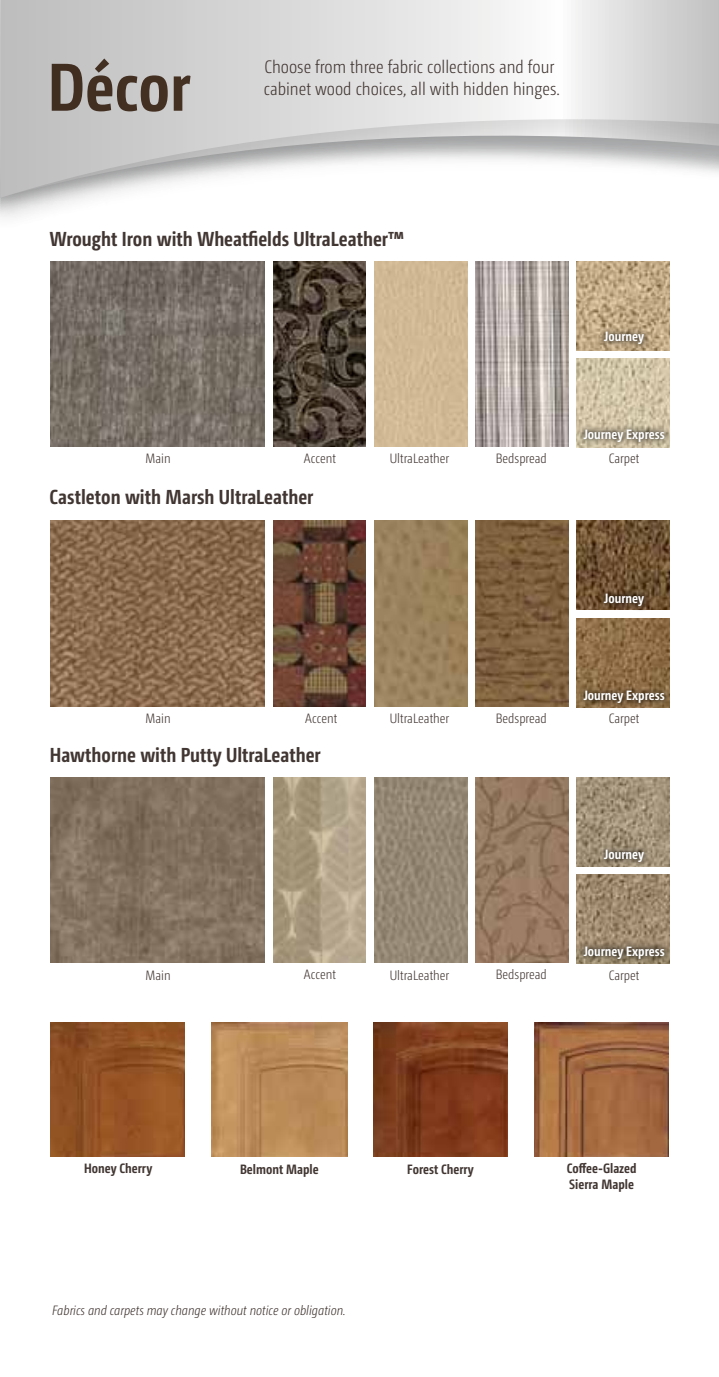
<style>
.page{position:relative;width:719px;height:1377px;background:#fff}
.page>*{position:absolute;margin:0;border:0;box-sizing:border-box;transform-origin:0 0}
.t1{font:700 67.5px "Camingo Dos Pro Cd";color:#553d2b}
.t2{font:700 20.25px "Camingo Dos Pro Cd";color:#413632}
.t3{font:300 18px/21.6px "Camingo Dos Pro Cd";color:#413632}
.t4{font:300 13.5px "Camingo Dos Pro Cd";color:#413632}
.t5{font:700 13.5px "Camingo Dos Pro Cd";color:#fff}
.t6{font:700 13.5px/16.2px "Camingo Dos Pro Cd";color:#413632}
.t7{font:italic 300 13.5px "Camingo Dos Pro Cd";color:#413632}
</style>
<div class="page">
<svg style="left:0;top:0;width:719px;height:198px"></svg>
<img style="left:51px;top:261px;width:214px;height:186px">
<img style="left:51px;top:521px;width:214px;height:185px">
<img style="left:51px;top:777px;width:214px;height:186px">
<div style="left:374px;top:261px;width:93px;height:186px;background:#d1b995"></div>
<img style="left:374px;top:521px;width:93px;height:185px">
<img style="left:374px;top:777px;width:93px;height:186px">
<img style="left:577px;top:261px;width:93px;height:89px">
<img style="left:577px;top:521px;width:93px;height:89px">
<img style="left:577px;top:777px;width:93px;height:89px">
<img style="left:577px;top:358px;width:93px;height:65px">
<img style="left:577px;top:618px;width:93px;height:66px">
<img style="left:577px;top:874px;width:93px;height:66px">
<img style="left:212px;top:1023px;width:135px;height:133px">
<img style="left:373px;top:1023px;width:134px;height:133px">
<img style="left:534px;top:1023px;width:134px;height:133px">
<img style="left:273px;top:261px;width:93px;height:186px">
<img style="left:273px;top:521px;width:93px;height:185px">
<img style="left:273px;top:777px;width:93px;height:186px">
<img style="left:476px;top:261px;width:92px;height:186px">
<img style="left:476px;top:521px;width:92px;height:185px">
<img style="left:476px;top:777px;width:92px;height:186px">
<img style="left:51px;top:1023px;width:134px;height:133px">
<svg style="left:598px;top:587px;width:53px;height:23px"></svg>
<svg style="left:598px;top:325px;width:53px;height:26px"></svg>
<svg style="left:598px;top:843px;width:53px;height:24px"></svg>
<svg style="left:577px;top:684px;width:93px;height:24px;background:#755b3a"></svg>
<svg style="left:577px;top:423px;width:93px;height:25px;background:#aca188"></svg>
<svg style="left:577px;top:940px;width:93px;height:24px;background:#81735b"></svg>
<h1 class="t1" style="left:48px;top:46px;width:144px">Décor</h1>
<h3 class="t3" style="left:264px;top:56px;width:298px">Choose from three fabric collections and four cabinet wood choices, all with hidden hinges.</h3>
<h2 class="t2" style="left:49px;top:227px;width:356px">Wrought Iron with Wheatfields UltraLeather™</h2>
<p class="t5" style="left:604px;top:329px;width:41px">Journey</p>
<p class="t5" style="left:584px;top:426px;width:82px">Journey Express</p>
<p class="t4" style="left:496px;top:451px;width:53px">Bedspread</p>
<p class="t4" style="left:145px;top:451px;width:27px">Main</p>
<p class="t4" style="left:390px;top:451px;width:61px">UltraLeather</p>
<p class="t4" style="left:609px;top:451px;width:32px">Carpet</p>
<p class="t4" style="left:304px;top:451px;width:34px">Accent</p>
<h2 class="t2" style="left:50px;top:485px;width:265px">Castleton with Marsh UltraLeather</h2>
<p class="t4" style="left:145px;top:710px;width:27px">Main</p>
<p class="t4" style="left:305px;top:710px;width:34px">Accent</p>
<h2 class="t2" style="left:50px;top:743px;width:272px">Hawthorne with Putty UltraLeather</h2>
<p class="t4" style="left:145px;top:967px;width:27px">Main</p>
<p class="t4" style="left:304px;top:967px;width:34px">Accent</p>
<p class="t4" style="left:390px;top:710px;width:61px">UltraLeather</p>
<p class="t4" style="left:496px;top:710px;width:53px">Bedspread</p>
<p class="t5" style="left:604px;top:590px;width:41px">Journey</p>
<p class="t5" style="left:584px;top:688px;width:82px">Journey Express</p>
<p class="t4" style="left:609px;top:710px;width:32px">Carpet</p>
<p class="t4" style="left:390px;top:967px;width:61px">UltraLeather</p>
<p class="t4" style="left:496px;top:967px;width:53px">Bedspread</p>
<p class="t5" style="left:604px;top:846px;width:41px">Journey</p>
<p class="t5" style="left:584px;top:943px;width:82px">Journey Express</p>
<p class="t4" style="left:609px;top:967px;width:32px">Carpet</p>
<p class="t6" style="left:84px;top:1160px;width:70px">Honey Cherry</p>
<p class="t6" style="left:240px;top:1161px;width:80px">Belmont Maple</p>
<p class="t6" style="left:567px;top:1160px;width:71px">Coffee-Glazed<br>Sierra Maple</p>
<p class="t6" style="left:407px;top:1161px;width:68px">Forest Cherry</p>
<p class="t7" style="left:52px;top:1303px;width:295px">Fabrics and carpets may change without notice or obligation.</p>
</div>
